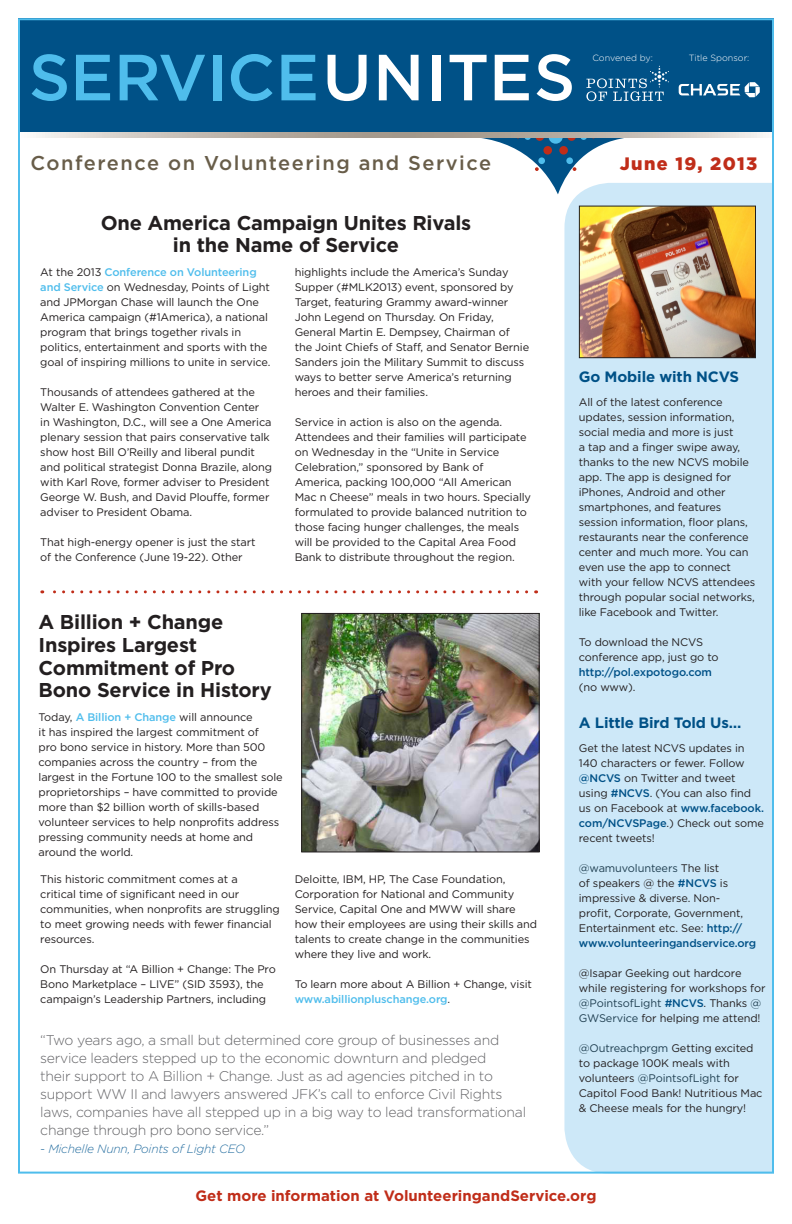
<style>
.page{position:relative;width:792px;height:1224px;background:#fff}
.page>*{position:absolute;margin:0;border:0;box-sizing:border-box;transform-origin:0 0}
.t1{font:700 20px/22px "Gotham";letter-spacing:-.01em;color:#231f20;text-align:center}
.t2{font:500 20px "Gotham";letter-spacing:.075em;color:#685d49}
.t3{font:900 18px "Gotham";letter-spacing:.075em;color:#c02d19}
.t4{font:700 15px "Gotham";color:#c02d19}
.t5{font:700 15px "Gotham";letter-spacing:-.01em;color:#005187}
.t6{font:300 14px/18px "Gotham";letter-spacing:-.02em;color:#636366}
.t7{font:italic 300 12px "Gotham";letter-spacing:-.02em;color:#256ea0}
.t8{font:11px/15px "Gotham";letter-spacing:-.01em;color:#231f20}
.t9{font:500 11px "Gotham";letter-spacing:-.01em;color:#005187}
.t10{font:300 9px "Gotham";color:#fff}
.s1{font-weight:500;color:#4fbdec}
.s2{font-weight:500;color:#005187}
.s3{color:#214052}
</style>
<div class="page">
<div style="left:18px;top:18px;width:756px;height:182px;background:#005187"></div>
<svg style="left:21px;top:137px;width:530px;height:716px"></svg>
<svg style="left:551px;top:137px;width:220px;height:63px;background:#e1eaf0"></svg>
<svg style="left:32px;top:54px;width:35px;height:47px"></svg>
<svg style="left:76px;top:55px;width:34px;height:45px"></svg>
<svg style="left:120px;top:55px;width:85px;height:46px"></svg>
<div style="left:213px;top:55px;width:8px;height:45px;background:#4fbdec"></div>
<svg style="left:231px;top:54px;width:42px;height:47px"></svg>
<svg style="left:281px;top:55px;width:35px;height:45px"></svg>
<svg style="left:328px;top:55px;width:39px;height:46px"></svg>
<svg style="left:379px;top:55px;width:40px;height:45px"></svg>
<div style="left:432px;top:55px;width:8px;height:45px;background:#fff"></div>
<svg style="left:450px;top:55px;width:37px;height:45px"></svg>
<svg style="left:495px;top:55px;width:34px;height:45px"></svg>
<svg style="left:537px;top:54px;width:35px;height:47px"></svg>
<div style="left:538px;top:157px;width:7px;height:7px;background:#4fbdec;border-radius:50%"></div>
<div style="left:566px;top:157px;width:7px;height:7px;background:#4fbdec;border-radius:50%"></div>
<div style="left:559px;top:146px;width:9px;height:9px;background:#c02d19;border-radius:50%"></div>
<svg style="left:535px;top:167px;width:4px;height:4px"></svg>
<svg style="left:573px;top:167px;width:3px;height:4px"></svg>
<svg style="left:516px;top:137px;width:79px;height:7px"></svg>
<div style="left:543px;top:146px;width:9px;height:9px;background:#c02d19;border-radius:50%"></div>
<svg style="left:21px;top:133px;width:750px;height:4px;background:#c2bab1"></svg>
<svg style="left:586px;top:66px;width:83px;height:35px"></svg>
<svg style="left:679px;top:82px;width:81px;height:15px"></svg>
<div style="left:564px;top:183px;width:207px;height:988px;background:#cde8f8"></div>
<svg style="left:42px;top:590px;width:485px;height:3px"></svg>
<img style="left:303px;top:615px;width:235px;height:235px">
<div style="left:301px;top:613px;width:239px;height:239px;border:1px solid #231f20"></div>
<img style="left:581px;top:208px;width:173px;height:148px">
<div style="left:579px;top:206px;width:177px;height:152px;border:1px solid #231f20"></div>
<p class="t10" style="left:592px;top:52px;width:62px">Convened by:</p>
<p class="t10" style="left:689px;top:52px;width:62px">Title Sponsor:</p>
<p class="t2" style="left:31px;top:150px;width:462px">Conference on Volunteering and Service</p>
<p class="t3" style="left:620px;top:151px;width:139px">June 19, 2013</p>
<p class="t1" style="left:101px;top:212px;width:372px">One America Campaign Unites Rivals in the Name of Service</p>
<p class="t8" style="left:40px;top:265px;width:232px">At the 2013 <span class="s1">Conference on Volunteering and Service</span> on Wednesday, Points of Light and JPMorgan Chase will launch the One America campaign (#1America), a national program that brings together rivals in politics, entertainment and sports with the goal of inspiring millions to unite in service.</p>
<p class="t8" style="left:40px;top:385px;width:233px">Thousands of attendees gathered at the Walter E. Washington Convention Center<br>in Washington, D.C., will see a One America plenary session that pairs conservative talk show host Bill O’Reilly and liberal pundit and political strategist Donna Brazile, along with Karl Rove, former adviser to President George W. Bush, and David Plouffe, former adviser to President Obama.</p>
<p class="t8" style="left:40px;top:535px;width:217px">That high-energy opener is just the start of the Conference (June 19-22). Other</p>
<p class="t8" style="left:295px;top:265px;width:236px">highlights include the America’s Sunday Supper (#MLK2013) event, sponsored by Target, featuring Grammy award-winner John Legend on Thursday. On Friday, General Martin E. Dempsey, Chairman of the Joint Chiefs of Staff, and Senator Bernie Sanders join the Military Summit to discuss ways to better serve America’s returning heroes and their families.</p>
<p class="t8" style="left:295px;top:415px;width:238px">Service in action is also on the agenda.<br>Attendees and their families will participate on Wednesday in the “Unite in Service Celebration,” sponsored by Bank of America, packing 100,000 “All American Mac n Cheese” meals in two hours. Specially formulated to provide balanced nutrition to those facing hunger challenges, the meals will be provided to the Capital Area Food Bank to distribute throughout the region.</p>
<p class="t1" style="left:39px;top:611px;width:186px">A Billion + Change</p>
<p class="t1" style="left:39px;top:634px;width:160px">Inspires Largest</p>
<p class="t1" style="left:39px;top:657px;width:235px;text-align:left">Commitment of Pro<br>Bono Service in History</p>
<p class="t8" style="left:39px;top:710px;width:246px">Today, <span class="s1">A Billion + Change</span> will announce<br>it has inspired the largest commitment of<br>pro bono service in history. More than 500 companies across the country – from the largest in the Fortune 100 to the smallest sole proprietorships – have committed to provide more than $2 billion worth of skills-based volunteer services to help nonprofits address pressing community needs at home and around the world.</p>
<p class="t8" style="left:40px;top:871px;width:241px">This historic commitment comes at a<br>critical time of significant need in our communities, when nonprofits are struggling to meet growing needs with fewer financial resources.</p>
<p class="t8" style="left:40px;top:961px;width:237px">On Thursday at “A Billion + Change: The Pro<br>Bono Marketplace – LIVE” (SID 3593), the campaign’s Leadership Partners, including</p>
<p class="t8" style="left:295px;top:871px;width:244px">Deloitte, IBM, HP, The Case Foundation, Corporation for National and Community Service, Capital One and MWW will share how their employees are using their skills and talents to create change in the communities where they live and work.</p>
<p class="t8" style="left:295px;top:976px;width:239px">To learn more about A Billion + Change, visit <span class="s1">www.abillionpluschange.org</span>.</p>
<p class="t6" style="left:40px;top:1030px;width:487px">“Two years ago, a small but determined core group of businesses and service leaders stepped up to the economic downturn and pledged<br>their support to A Billion + Change. Just as ad agencies pitched in to support WW II and lawyers answered JFK’s call to enforce Civil Rights laws, companies have all stepped up in a big way to lead transformational change through pro bono service.”</p>
<p class="t7" style="left:40px;top:1141px;width:207px">- Michelle Nunn, Points of Light CEO</p>
<p class="t5" style="left:579px;top:366px;width:162px">Go Mobile with NCVS</p>
<p class="t8" style="left:579px;top:394px;width:178px">All of the latest conference updates, session information, social media and more is just<br>a tap and a finger swipe away, thanks to the new NCVS mobile app. The app is designed for iPhones, Android and other smartphones, and features session information, floor plans, restaurants near the conference center and much more. You can even use the app to connect with your fellow NCVS attendees through popular social networks, like Facebook and Twitter.</p>
<p class="t8" style="left:579px;top:634px;width:141px">To download the NCVS conference app, just go to</p>
<p class="t9" style="left:579px;top:665px;width:135px">http://pol.expotogo.com</p>
<p class="t8" style="left:579px;top:679px;width:58px">(no www).</p>
<p class="t5" style="left:579px;top:713px;width:164px">A Little Bird Told Us…</p>
<p class="t8" style="left:579px;top:741px;width:167px">Get the latest NCVS updates in<br>140 characters or fewer. Follow</p>
<p class="t8" style="left:579px;top:771px;width:187px"><span class="s2">@NCVS</span> on Twitter and tweet using <span class="s2">#NCVS</span>. (You can also find us on Facebook at <span class="s2">www.facebook. com/NCVSPage</span>.) Check out some recent tweets!</p>
<p class="t8" style="left:579px;top:861px;width:179px"><span class="s3">@wamuvolunteers</span> The list<br>of speakers @ the <span class="s2">#NCVS</span> is impressive &amp; diverse. Non-<br>profit, Corporate, Government,<br>Entertainment etc. See: <span class="s2">http:// www.volunteeringandservice.org</span></p>
<p class="t8" style="left:579px;top:966px;width:188px">@Isapar Geeking out hardcore while registering for workshops for <span class="s3">@PointsofLight</span> <span class="s2">#NCVS</span>. Thanks <span class="s3">@<br>GWService</span> for helping me attend!</p>
<p class="t8" style="left:579px;top:1041px;width:185px"><span class="s3">@Outreachprgm</span> Getting excited to package 100K meals with volunteers <span class="s3">@PointsofLight</span> for<br>Capitol Food Bank! Nutritious Mac &amp; Cheese meals for the hungry!</p>
<p class="t4" style="left:195px;top:1186px;width:403px">Get more information at VolunteeringandService.org</p>
</div>
